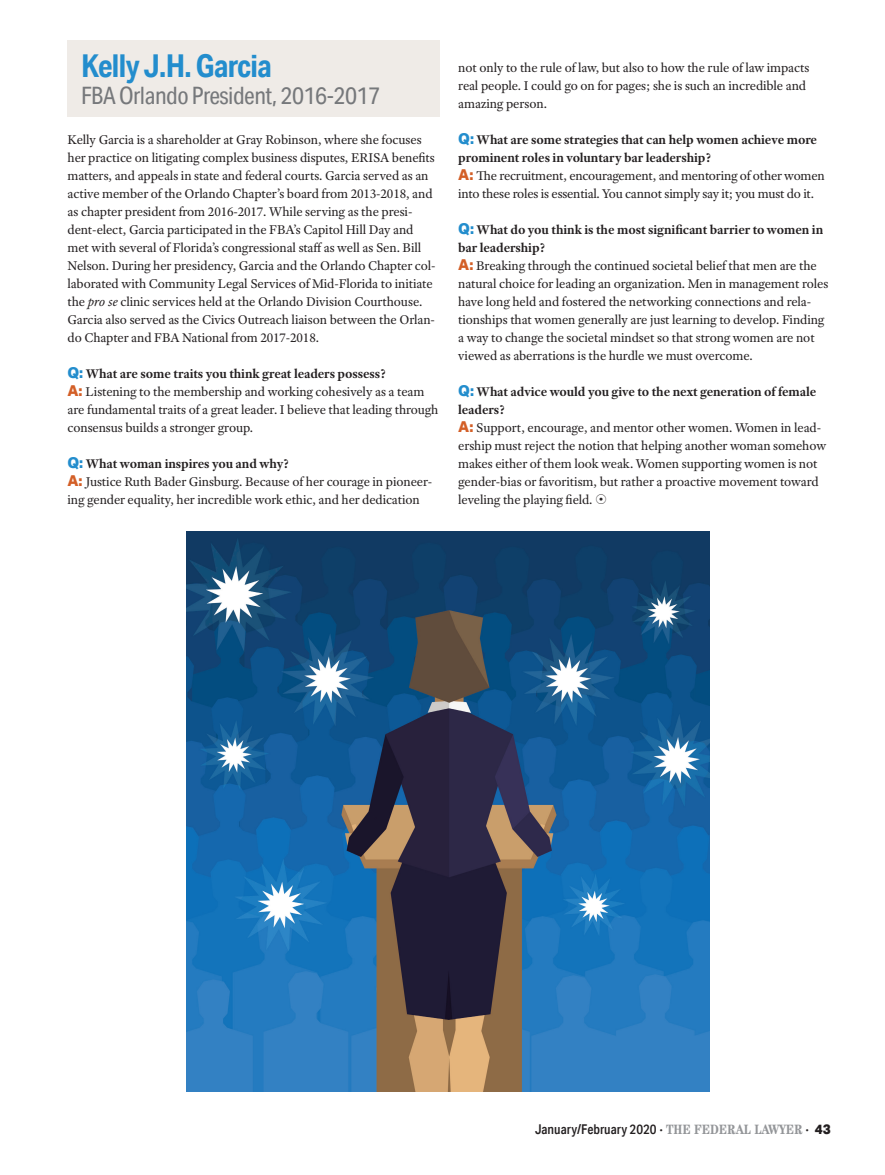
<style>
.page{position:relative;width:885px;height:1175px;background:#fff}
.page>*{position:absolute;margin:0;border:0;box-sizing:border-box;transform-origin:0 0}
.t1{font:700 31.5px "Aktiv Grotesk Cd";letter-spacing:-.02em;color:#238dcd}
.t2{font:24px "Aktiv Grotesk Cd";letter-spacing:-.02em;color:#76787b}
.t3{font:13.5px/18px "Adobe Text Pro";letter-spacing:-.01em;color:#231f20}
.t4{font:13.5px/18px "Adobe Text Pro";letter-spacing:.01em;color:#231f20}
.t5{font:500 13.5px "Aktiv Grotesk Cd";color:#231f20}
.s1{font-style:italic}
.s2{font-family:"Aktiv Grotesk";font-weight:800;font-size:15px;color:#238dcd}
.s3{font-weight:700}
.s4{font-family:"Aktiv Grotesk";font-weight:800;font-size:15px;color:#d35f27}
.s5{font-family:"Adobe Text Pro";font-weight:400;font-size:7.5px}
.s6{font-family:"Century Std";font-weight:700;font-stretch:condensed;color:#939598}
.s7{font-family:"Aktiv Grotesk";font-weight:800}
</style>
<div class="page">
<div style="left:68px;top:40px;width:372px;height:77px;background:#efebe7"></div>
<img style="left:186px;top:531px;width:523px;height:560px">
<h1 class="t1" style="left:81px;top:46px;width:192px">Kelly J.H. Garcia</h1>
<h2 class="t2" style="left:81px;top:81px;width:300px">FBA Orlando President, 2016-2017</h2>
<p class="t3" style="left:68px;top:130px;width:369px">Kelly Garcia is a shareholder at Gray Robinson, where she focuses her practice on litigating complex business disputes, ERISA benefits matters, and appeals in state and federal courts. Garcia served as an active member of the Orlando Chapter’s board from 2013-2018, and as chapter president from 2016-2017. While serving as the presi&shy;dent-elect, Garcia participated in the FBA’s Capitol Hill Day and met with several of Florida’s congressional staff as well as Sen. Bill Nelson. During her presidency, Garcia and the Orlando Chapter col&shy;laborated with Community Legal Services of Mid-Florida to initiate the <span class="s1">pro se</span> clinic services held at the Orlando Division Courthouse.<br>Garcia also served as the Civics Outreach liaison between the Orlan&shy;do Chapter and FBA National from 2017-2018.</p>
<p class="t3" style="left:67px;top:364px;width:372px"><span class="s2">Q:</span> <span class="s3">What are some traits you think great leaders possess?<br></span><span class="s4">A:</span> Listening to the membership and working cohesively as a team are fundamental traits of a great leader. I believe that leading through consensus builds a stronger group.</p>
<p class="t3" style="left:67px;top:454px;width:366px"><span class="s2">Q:</span> <span class="s3">What woman inspires you and why?<br></span><span class="s4">A:</span> Justice Ruth Bader Ginsburg. Because of her courage in pioneer&shy;ing gender equality, her incredible work ethic, and her dedication</p>
<p class="t3" style="left:458px;top:58px;width:352px">not only to the rule of law, but also to how the rule of law impacts real people. I could go on for pages; she is such an incredible and amazing person.</p>
<p class="t3" style="left:458px;top:130px;width:368px"><span class="s2">Q:</span> <span class="s3">What are some strategies that can help women achieve more prominent roles in voluntary bar leadership?<br></span><span class="s4">A:</span> The recruitment, encouragement, and mentoring of other women into these roles is essential. You cannot simply say it; you must do it.</p>
<p class="t3" style="left:458px;top:220px;width:371px"><span class="s2">Q:</span> <span class="s3">What do you think is the most significant barrier to women in bar leadership?<br></span><span class="s4">A:</span> Breaking through the continued societal belief that men are the natural choice for leading an organization. Men in management roles have long held and fostered the networking connections and rela&shy;tionships that women generally are just learning to develop. Finding a way to change the societal mindset so that strong women are not viewed as aberrations is the hurdle we must overcome.</p>
<p class="t4" style="left:458px;top:382px;width:369px"><span class="s2">Q:</span> <span class="s3">What advice would you give to the next generation of female leaders?<br></span><span class="s4">A:</span> Support, encourage, and mentor other women. Women in lead&shy;ership must reject the notion that helping another woman somehow makes either of them look weak. Women supporting women is not gender-bias or favoritism, but rather a proactive movement toward leveling the playing field.</p>
<p class="t5" style="left:535px;top:1121px;width:297px">January/February 2020 <span class="s5">•</span> <span class="s6">THE FEDERAL LAWYER</span> <span class="s5">•</span> <span class="s7">43</span></p>
</div>
